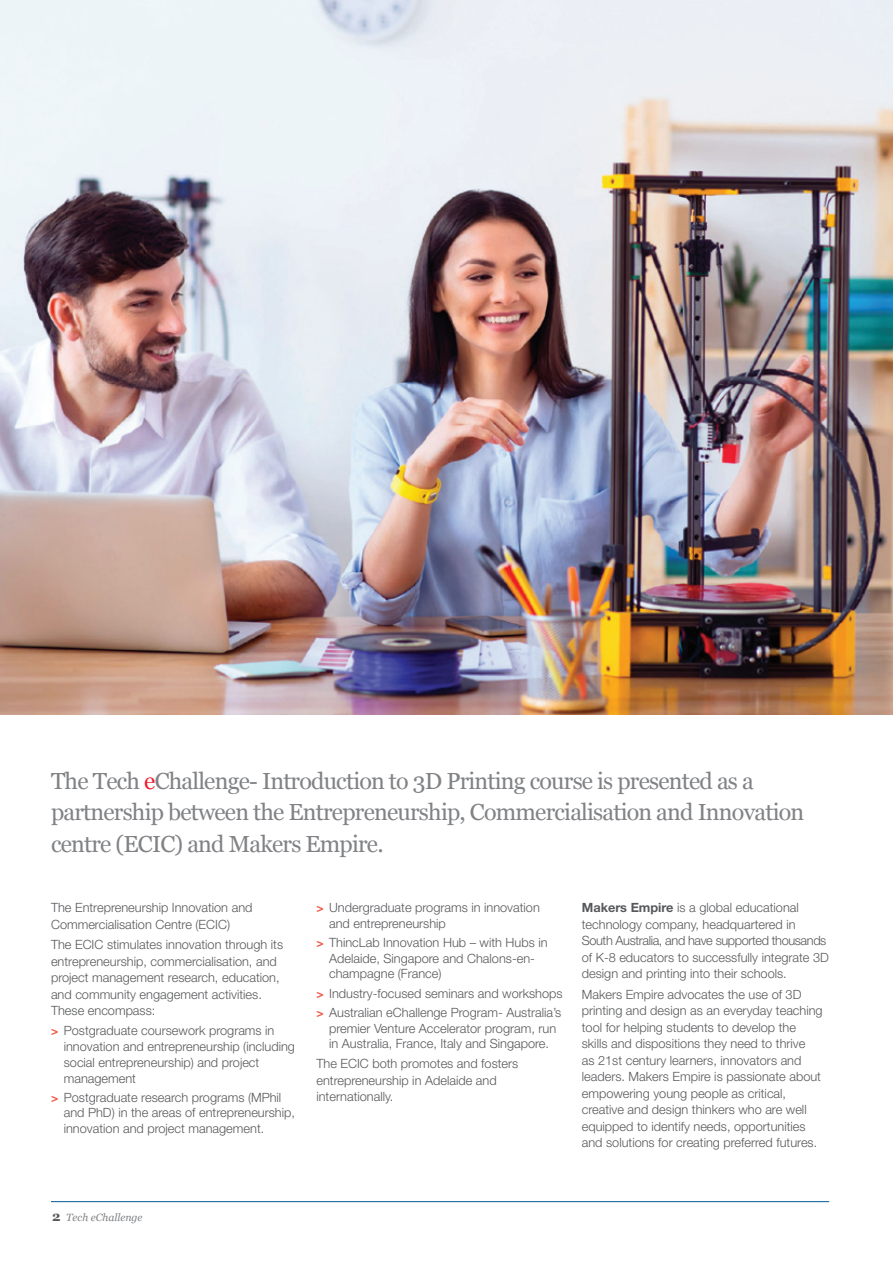
<style>
.page{position:relative;width:893px;height:1263px;background:#fff}
.page>*{position:absolute;margin:0;border:0;box-sizing:border-box;transform-origin:0 0}
.t1{font:23.25px/31.5px "Georgia";letter-spacing:-.035em;color:#808285}
.t2{font:300 12.75px/16.5px "Helvetica Neue LT Std";color:#57585a}
.t3{font:italic 10.5px "Georgia";color:#808285}
.s1{color:#ee1b2c}
.s2{font-weight:700;font-size:12px;color:#f05949}
.s3{font-weight:700}
.s4{font-weight:700;font-style:normal;font-size:13.5px;color:#57585a}
</style>
<div class="page">
<hr style="left:51px;top:1201px;width:778px;height:1px;background:#00599b">
<img style="left:0;top:0;width:893px;height:714px">
<h1 class="t1" style="left:51px;top:765px;width:755px">The Tech <span class="s1">e</span>Challenge- Introduction to 3D Printing course is presented as a partnership between the Entrepreneurship, Commercialisation and Innovation centre (ECIC) and Makers Empire.</h1>
<p class="t2" style="left:51px;top:899px;width:203px">The Entrepreneurship Innovation and<br>Commercialisation Centre (ECIC)</p>
<p class="t2" style="left:51px;top:936px;width:234px">The ECIC stimulates innovation through its entrepreneurship, commercialisation, and project management research, education, and community engagement activities.<br>These encompass:</p>
<p class="t2" style="left:64px;top:1023px;width:233px;line-height:15.8px;text-indent:-13px"><span class="s2">&gt;</span> Postgraduate coursework programs in innovation and entrepreneurship (including social entrepreneurship) and project management</p>
<p class="t2" style="left:64px;top:1089px;width:233px;line-height:15.8px;text-indent:-13px"><span class="s2">&gt;</span> Postgraduate research programs (MPhil and PhD) in the areas of entrepreneurship, innovation and project management.</p>
<p class="t2" style="left:329px;top:899px;width:212px;line-height:15.8px;text-indent:-13px"><span class="s2">&gt;</span> Undergraduate programs in innovation and entrepreneurship</p>
<p class="t2" style="left:329px;top:934px;width:220px;line-height:15.8px;text-indent:-13px"><span class="s2">&gt;</span> ThincLab Innovation Hub – with Hubs in<br>Adelaide, Singapore and Chalons-en&shy;champagne (France)</p>
<p class="t2" style="left:316px;top:983px;width:248px;line-height:19.2px"><span class="s2">&gt;</span> Industry-focused seminars and workshops <span class="s2">&gt;</span> Australian eChallenge Program- Australia’s</p>
<p class="t2" style="left:329px;top:1020px;width:229px;line-height:15.8px">premier Venture Accelerator program, run in Australia, France, Italy and Singapore.</p>
<p class="t2" style="left:316px;top:1055px;width:203px">The ECIC both promotes and fosters entrepreneurship in Adelaide and internationally.</p>
<p class="t2" style="left:582px;top:899px;width:249px"><span class="s3">Makers Empire</span> is a global educational technology company, headquartered in South Australia, and have supported thousands of K-8 educators to successfully integrate 3D design and printing into their schools.</p>
<p class="t2" style="left:582px;top:986px;width:242px">Makers Empire advocates the use of 3D printing and design as an everyday teaching tool for helping students to develop the skills and dispositions they need to thrive<br>as 21st century learners, innovators and leaders. Makers Empire is passionate about empowering young people as critical, creative and design thinkers who are well equipped to identify needs, opportunities and solutions for creating preferred futures.</p>
<p class="t3" style="left:52px;top:1211px;width:92px"><span class="s4">2</span> Tech eChallenge</p>
</div>
